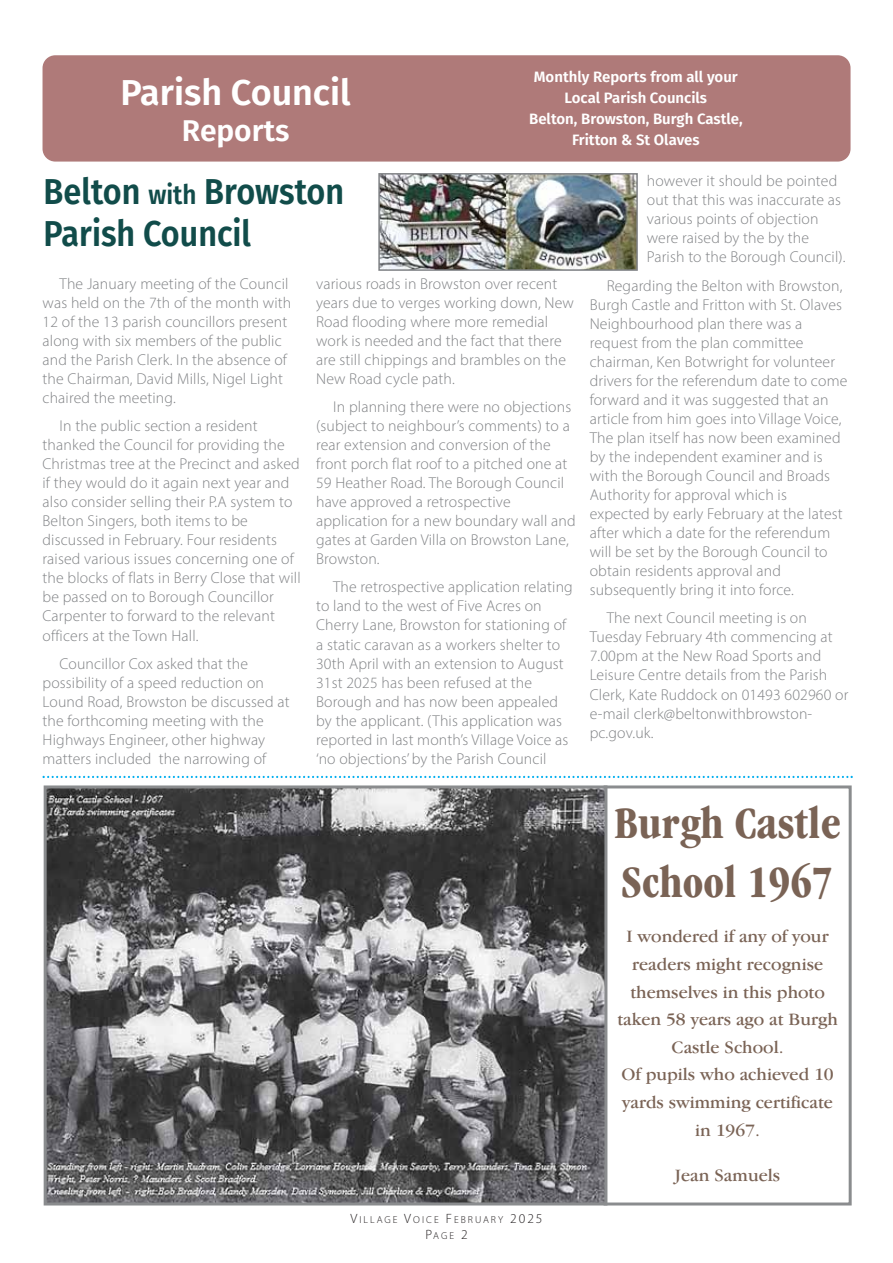
<style>
.page{position:relative;width:893px;height:1263px;background:#fff}
.page>*{position:absolute;margin:0;border:0;box-sizing:border-box;transform-origin:0 0}
.t1{font:700 condensed 46.5px/58.5px "Garamond IT Cby BT";color:#7a6355}
.t2{font:600 36px/42px "Fira Sans";color:#114c4a;scale:.9 1}
.t3{font:600 36px "Fira Sans";color:#fff}
.t4{font:600 30px "Fira Sans";color:#fff}
.t5{font:18px/27.6px "Garamond IT Cby BT";color:#7a6355;text-align:center}
.t6{font:300 15.75px/19px "Myriad Pro";letter-spacing:.01em;color:#808285}
.t7{font:600 15px/21px "Fira Sans";color:#fff;text-align:center}
.t8{font:300 10.2px/16.2px "Myriad Pro";letter-spacing:.2em;color:#231f20;text-align:center}
.s1{font-size:27px}
.s2{font-size:13.5px}
</style>
<div class="page">
<img style="left:381px;top:176px;width:254px;height:92px">
<div style="left:378px;top:173px;width:260px;height:98px;border:2px solid #808285"></div>
<div style="left:43px;top:55px;width:807px;height:107px;background:#af7a79;border-radius:13px"></div>
<div style="left:603px;top:785px;width:249px;height:421px;border:3px solid #8a8c8e"></div>
<img style="left:48px;top:789px;width:555px;height:413px">
<div style="left:44px;top:785px;width:563px;height:421px;border:3px solid #8a8c8e"></div>
<svg style="left:43px;top:776px;width:810px;height:2px"></svg>
<h2 class="t3" style="left:120px;top:77px;width:232px">Parish Council</h2>
<h3 class="t4" style="left:182px;top:118px;width:109px">Reports</h3>
<p class="t7" style="left:529px;top:67px;width:215px">Monthly Reports from all your<br>Local Parish Councils<br>Belton, Browston, Burgh Castle,<br>Fritton &amp; St Olaves</p>
<h2 class="t2" style="left:44px;top:172px;width:335px">Belton <span class="s1">with</span> Browston<br>Parish Council</h2>
<p class="t6" style="left:43px;top:275px;width:250px;text-indent:17px">The January meeting of the Council was held on the 7th of the month with 12 of the 13 parish councillors present along with six members of the public and the Parish Clerk. In the absence of the Chairman, David Mills, Nigel Light chaired the meeting.</p>
<p class="t6" style="left:43px;top:417px;width:260px;text-indent:17px">In the public section a resident thanked the Council for providing the Christmas tree at the Precinct and asked if they would do it again next year and also consider selling their P.A system to Belton Singers, both items to be discussed in February. Four residents raised various issues concerning one of the blocks of flats in Berry Close that will be passed on to Borough Councillor Carpenter to forward to the relevant officers at the Town Hall.</p>
<p class="t6" style="left:43px;top:655px;width:248px;text-indent:17px">Councillor Cox asked that the possibility of a speed reduction on Lound Road, Browston be discussed at the forthcoming meeting with the Highways Engineer, other highway matters included the narrowing of</p>
<p class="t6" style="left:316px;top:275px;width:259px">various roads in Browston over recent years due to verges working down, New Road flooding where more remedial work is needed and the fact that there are still chippings and brambles on the New Road cycle path.</p>
<p class="t6" style="left:316px;top:398px;width:261px;text-indent:17px">In planning there were no objections (subject to neighbour’s comments) to a rear extension and conversion of the front porch flat roof to a pitched one at 59 Heather Road. The Borough Council have approved a retrospective application for a new boundary wall and gates at Garden Villa on Browston Lane, Browston.</p>
<p class="t6" style="left:316px;top:579px;width:258px;text-indent:17px">The retrospective application relating to land to the west of Five Acres on Cherry Lane, Browston for stationing of a static caravan as a workers shelter to 30th April with an extension to August 31st 2025 has been refused at the Borough and has now been appealed by the applicant. (This application was reported in last month’s Village Voice as ‘no objections’ by the Parish Council</p>
<p class="t6" style="left:647px;top:173px;width:200px">however it should be pointed out that this was inaccurate as various points of objection were raised by the by the<br>Parish to the Borough Council).</p>
<p class="t6" style="left:590px;top:277px;width:259px;text-indent:17px">Regarding the Belton with Browston, Burgh Castle and Fritton with St. Olaves Neighbourhood plan there was a request from the plan committee chairman, Ken Botwright for volunteer drivers for the referendum date to come forward and it was suggested that an article from him goes into Village Voice, The plan itself has now been examined by the independent examiner and is with the Borough Council and Broads Authority for approval which is expected by early February at the latest after which a date for the referendum will be set by the Borough Council to obtain residents approval and subsequently bring it into force.</p>
<p class="t6" style="left:590px;top:610px;width:260px;text-indent:17px">The next Council meeting is on<br>Tuesday February 4th commencing at<br>7.00pm at the New Road Sports and<br>Leisure Centre details from the Parish<br>Clerk, Kate Ruddock on 01493 602960 or e-mail clerk@beltonwithbrowston&shy;pc.gov.uk.</p>
<p class="t8" style="left:350px;top:1212px;width:194px"><span class="s2">V</span>ILLAGE <span class="s2">V</span>OICE <span class="s2">F</span>EBRUARY <span class="s2">2025<br>P</span>AGE <span class="s2">2</span></p>
<h1 class="t1" style="left:614px;top:793px;width:228px">Burgh Castle<br>School 1967</h1>
<p class="t5" style="left:617px;top:924px;width:222px">I wondered if any of your readers might recognise themselves in this photo taken 58 years ago at Burgh<br>Castle School.<br>Of pupils who achieved 10 yards swimming certificate in 1967.</p>
<p class="t5" style="left:675px;top:1163px;width:107px">Jean Samuels</p>
</div>
